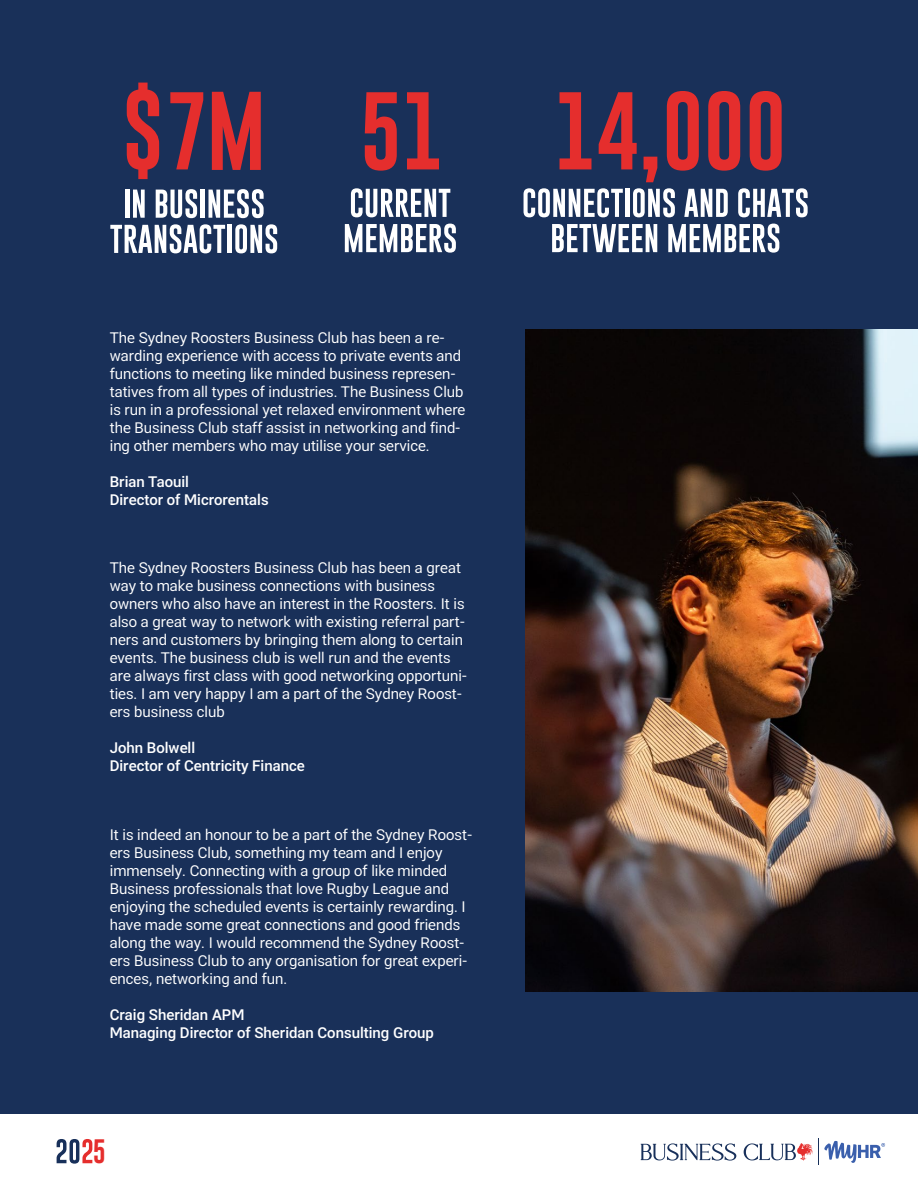
<style>
.page{position:relative;width:918px;height:1188px;background:#193059}
.page>*{position:absolute;margin:0;border:0;box-sizing:border-box;transform-origin:0 0}
.t1{font:80.55px "Gobold";color:#e52e2d}
.t2{font:24.75px "Gobold";color:#e52e2d}
.t3{font:15px/18px "TP2";color:#fff}
.t4{font:500 15px/18px "TP2";color:#fff}
</style>
<div class="page">
<img style="left:526px;top:330px;width:392px;height:662px">
<svg style="left:127px;top:83px;width:32px;height:96px"></svg>
<svg style="left:212px;top:92px;width:49px;height:78px"></svg>
<hr style="left:125px;top:190px;width:4px;height:28px;background:#fff">
<svg style="left:133px;top:190px;width:12px;height:28px"></svg>
<svg style="left:156px;top:189px;width:41px;height:29px"></svg>
<hr style="left:201px;top:190px;width:4px;height:28px;background:#fff">
<svg style="left:208px;top:189px;width:56px;height:29px"></svg>
<svg style="left:110px;top:224px;width:115px;height:29px"></svg>
<hr style="left:228px;top:225px;width:4px;height:28px;background:#fff">
<svg style="left:235px;top:224px;width:42px;height:29px"></svg>
<svg style="left:351px;top:188px;width:99px;height:29px"></svg>
<svg style="left:345px;top:224px;width:111px;height:29px"></svg>
<svg style="left:524px;top:188px;width:99px;height:29px"></svg>
<div style="left:625px;top:189px;width:5px;height:28px;background:#fff"></div>
<svg style="left:633px;top:188px;width:42px;height:29px"></svg>
<svg style="left:684px;top:189px;width:44px;height:28px"></svg>
<svg style="left:738px;top:188px;width:70px;height:29px"></svg>
<svg style="left:552px;top:224px;width:105px;height:28px"></svg>
<svg style="left:668px;top:224px;width:111px;height:29px"></svg>
<div style="left:0;top:1115px;width:918px;height:73px;background:#fff"></div>
<svg style="left:57px;top:1139px;width:35px;height:25px"></svg>
<svg style="left:641px;top:1143px;width:95px;height:18px"></svg>
<svg style="left:744px;top:1138px;width:141px;height:27px"></svg>
<h1 class="t1" style="left:166px;top:79px;width:44px">7</h1>
<h1 class="t1" style="left:360px;top:79px;width:86px">51</h1>
<h1 class="t1" style="left:554px;top:79px;width:233px">14,000</h1>
<p class="t3" style="left:110px;top:328px;width:357px">The Sydney Roosters Business Club has been a re&shy;warding experience with access to private events and functions to meeting like minded business represen&shy;tatives from all types of industries. The Business Club is run in a professional yet relaxed environment where the Business Club staff assist in networking and find&shy;ing other members who may utilise your service.</p>
<p class="t4" style="left:110px;top:472px;width:160px">Brian Taouil<br>Director of Microrentals</p>
<p class="t3" style="left:110px;top:558px;width:359px">The Sydney Roosters Business Club has been a great way to make business connections with business owners who also have an interest in the Roosters. It is also a great way to network with existing referral part&shy;ners and customers by bringing them along to certain events. The business club is well run and the events are always first class with good networking opportuni&shy;ties. I am very happy I am a part of the Sydney Roost&shy;ers business club</p>
<p class="t4" style="left:110px;top:738px;width:197px">John Bolwell<br>Director of Centricity Finance</p>
<p class="t3" style="left:110px;top:825px;width:364px">It is indeed an honour to be a part of the Sydney Roost&shy;ers Business Club, something my team and I enjoy immensely. Connecting with a group of like minded Business professionals that love Rugby League and enjoying the scheduled events is certainly rewarding. I have made some great connections and good friends along the way. I would recommend the Sydney Roost&shy;ers Business Club to any organisation for great experi&shy;ences, networking and fun.</p>
<p class="t4" style="left:110px;top:1005px;width:326px">Craig Sheridan APM<br>Managing Director of Sheridan Consulting Group</p>
<h2 class="t2" style="left:93px;top:1135px;width:14px">5</h2>
</div>
